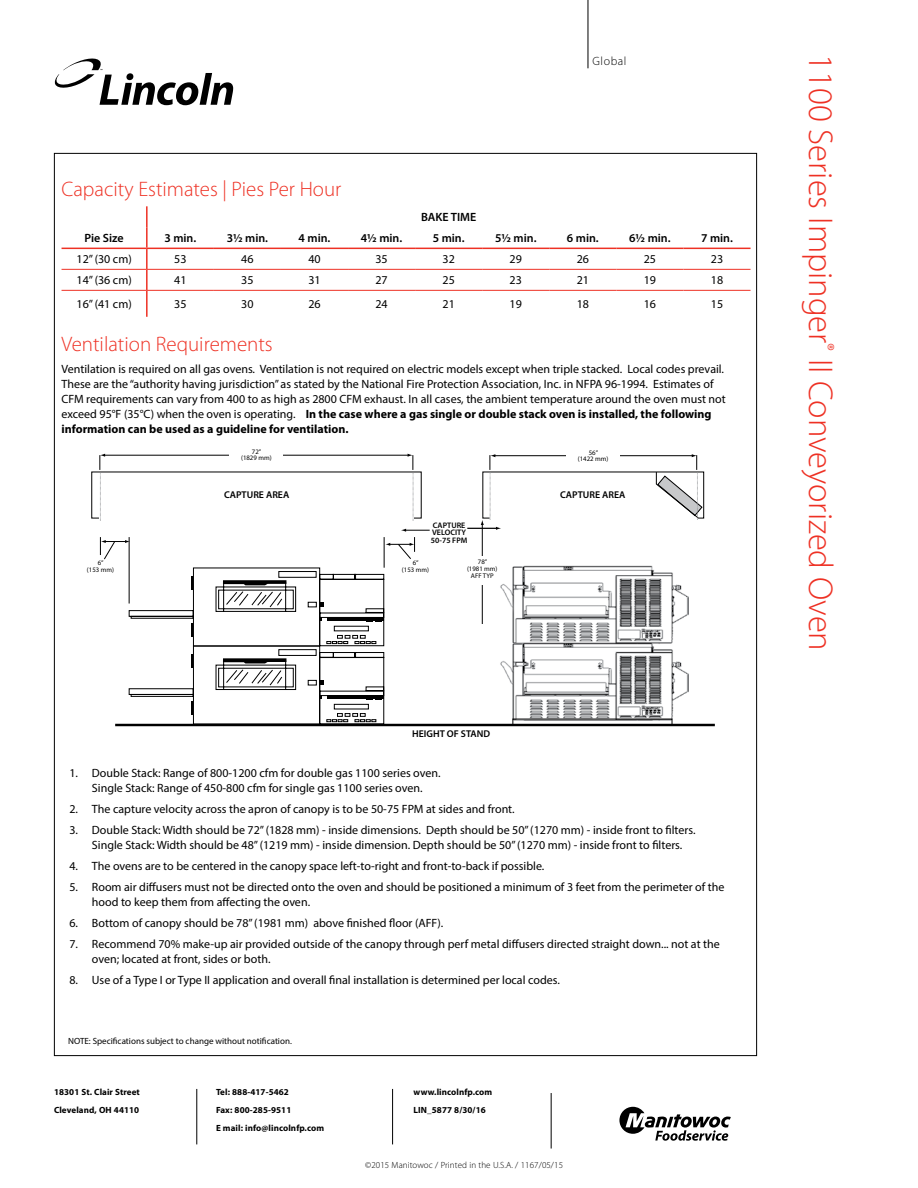
<style>
.page{position:relative;width:918px;height:1188px;background:#fff}
.page>*{position:absolute;margin:0;border:0;box-sizing:border-box;transform-origin:0 0}
.t1{font:300 34.5px "Myriad Pro";color:#ee3124}
.t2{font:300 21px "Myriad Pro";color:#ee3124}
.t3{font:12px/15px "Myriad Pro";color:#000}
.t4{font:600 12px "Myriad Pro";color:#000}
.t5{font:300 12px "Myriad Pro";letter-spacing:.05em;color:#000}
.t6{font:600 9.9px "Myriad Pro";color:#000}
.t7{font:700 9px/18px "Myriad Pro";letter-spacing:.01em;color:#000}
.t8{font:9px "Myriad Pro";color:#000}
.t9{font:300 9px "Myriad Pro";letter-spacing:.01em;color:#000}
.t10{font:600 7.95px/7.4px "Myriad Pro";color:#000}
.t11{font:6.75px/6.8px "Myriad Pro";color:#000;text-align:center}
.s1{font-weight:700}
</style>
<div class="page">
<svg style="left:619px;top:1107px;width:112px;height:34px"></svg>
<hr style="left:551px;top:1093px;width:1px;height:56px;background:#000">
<hr style="left:196px;top:1089px;width:1px;height:55px;background:#000">
<hr style="left:392px;top:1089px;width:1px;height:55px;background:#000">
<svg style="left:54px;top:58px;width:179px;height:47px"></svg>
<hr style="left:588px;top:0;width:1px;height:68px;background:#000">
<hr style="left:146px;top:206px;width:2px;height:21px;background:#ee3124">
<hr style="left:146px;top:227px;width:2px;height:21px;background:#ee3124">
<hr style="left:62px;top:248px;width:85px;height:1px;background:#ee3124">
<hr style="left:146px;top:249px;width:2px;height:20px;background:#ee3124">
<hr style="left:147px;top:248px;width:67px;height:1px;background:#ee3124">
<hr style="left:214px;top:248px;width:67px;height:1px;background:#ee3124">
<hr style="left:281px;top:248px;width:67px;height:1px;background:#ee3124">
<hr style="left:348px;top:248px;width:67px;height:1px;background:#ee3124">
<hr style="left:415px;top:248px;width:67px;height:1px;background:#ee3124">
<hr style="left:482px;top:248px;width:67px;height:1px;background:#ee3124">
<hr style="left:549px;top:248px;width:67px;height:1px;background:#ee3124">
<hr style="left:616px;top:248px;width:67px;height:1px;background:#ee3124">
<hr style="left:683px;top:248px;width:68px;height:1px;background:#ee3124">
<hr style="left:62px;top:269px;width:85px;height:1px;background:#ee3124">
<hr style="left:146px;top:270px;width:2px;height:20px;background:#ee3124">
<hr style="left:147px;top:269px;width:67px;height:1px;background:#ee3124">
<hr style="left:214px;top:269px;width:67px;height:1px;background:#ee3124">
<hr style="left:281px;top:269px;width:67px;height:1px;background:#ee3124">
<hr style="left:348px;top:269px;width:67px;height:1px;background:#ee3124">
<hr style="left:415px;top:269px;width:67px;height:1px;background:#ee3124">
<hr style="left:482px;top:269px;width:67px;height:1px;background:#ee3124">
<hr style="left:549px;top:269px;width:67px;height:1px;background:#ee3124">
<hr style="left:616px;top:269px;width:67px;height:1px;background:#ee3124">
<hr style="left:683px;top:269px;width:68px;height:1px;background:#ee3124">
<hr style="left:62px;top:290px;width:85px;height:1px;background:#ee3124">
<hr style="left:146px;top:291px;width:2px;height:26px;background:#ee3124">
<hr style="left:147px;top:290px;width:67px;height:1px;background:#ee3124">
<hr style="left:214px;top:290px;width:67px;height:1px;background:#ee3124">
<hr style="left:281px;top:290px;width:67px;height:1px;background:#ee3124">
<hr style="left:348px;top:290px;width:67px;height:1px;background:#ee3124">
<hr style="left:415px;top:290px;width:67px;height:1px;background:#ee3124">
<hr style="left:482px;top:290px;width:67px;height:1px;background:#ee3124">
<hr style="left:549px;top:290px;width:67px;height:1px;background:#ee3124">
<hr style="left:616px;top:290px;width:67px;height:1px;background:#ee3124">
<hr style="left:683px;top:290px;width:68px;height:1px;background:#ee3124">
<hr style="left:129px;top:537px;width:1px;height:67px;background:#000">
<hr style="left:384px;top:537px;width:1px;height:31px;background:#000">
<svg style="left:128px;top:567px;width:257px;height:157px"></svg>
<img style="left:497px;top:565px;width:192px;height:159px">
<hr style="left:482px;top:524px;width:1px;height:133px;background:#000">
<svg style="left:91px;top:454px;width:614px;height:101px"></svg>
<div style="left:478px;top:556px;width:9px;height:29px;background:#fff"></div>
<hr style="left:115px;top:724px;width:600px;height:2px;background:#000">
<div style="left:513px;top:719px;width:159px;height:6px;border:1px solid #000"></div>
<div style="left:477px;top:624px;width:12px;height:41px;background:#fff"></div>
<h2 class="t2" style="left:62px;top:176px;width:281px">Capacity Estimates | Pies Per Hour</h2>
<p class="t4" style="left:421px;top:210px;width:57px">BAKE TIME</p>
<p class="t5" style="left:592px;top:54px;width:36px">Global</p>
<p class="t4" style="left:85px;top:231px;width:41px">Pie Size</p>
<p class="t4" style="left:164px;top:231px;width:33px">3 min.</p>
<p class="t4" style="left:227px;top:231px;width:43px">3½ min.</p>
<p class="t4" style="left:299px;top:231px;width:33px">4 min.</p>
<p class="t4" style="left:361px;top:231px;width:43px">4½ min.</p>
<p class="t4" style="left:433px;top:231px;width:33px">5 min.</p>
<p class="t4" style="left:495px;top:231px;width:43px">5½ min.</p>
<p class="t4" style="left:567px;top:231px;width:33px">6 min.</p>
<p class="t4" style="left:629px;top:231px;width:43px">6½ min.</p>
<p class="t4" style="left:701px;top:231px;width:33px">7 min.</p>
<p class="t3" style="left:77px;top:252px;width:57px">12” (30 cm)</p>
<p class="t3" style="left:174px;top:252px;width:14px">53</p>
<p class="t3" style="left:241px;top:252px;width:14px">46</p>
<p class="t3" style="left:308px;top:252px;width:14px">40</p>
<p class="t3" style="left:375px;top:252px;width:14px">35</p>
<p class="t3" style="left:443px;top:252px;width:14px">32</p>
<p class="t3" style="left:510px;top:252px;width:14px">29</p>
<p class="t3" style="left:577px;top:252px;width:14px">26</p>
<p class="t3" style="left:644px;top:252px;width:14px">25</p>
<p class="t3" style="left:711px;top:252px;width:14px">23</p>
<p class="t3" style="left:77px;top:273px;width:57px">14” (36 cm)</p>
<p class="t3" style="left:174px;top:273px;width:14px">41</p>
<p class="t3" style="left:241px;top:273px;width:14px">35</p>
<p class="t3" style="left:308px;top:273px;width:14px">31</p>
<p class="t3" style="left:375px;top:273px;width:14px">27</p>
<p class="t3" style="left:443px;top:273px;width:14px">25</p>
<p class="t3" style="left:510px;top:273px;width:14px">23</p>
<p class="t3" style="left:577px;top:273px;width:14px">21</p>
<p class="t3" style="left:644px;top:273px;width:14px">19</p>
<p class="t3" style="left:711px;top:273px;width:14px">18</p>
<p class="t3" style="left:77px;top:296px;width:57px">16” (41 cm)</p>
<p class="t3" style="left:174px;top:296px;width:14px">35</p>
<p class="t3" style="left:241px;top:296px;width:14px">30</p>
<p class="t3" style="left:308px;top:296px;width:14px">26</p>
<p class="t3" style="left:375px;top:296px;width:14px">24</p>
<p class="t3" style="left:443px;top:296px;width:14px">21</p>
<p class="t3" style="left:510px;top:296px;width:14px">19</p>
<p class="t3" style="left:577px;top:296px;width:14px">18</p>
<p class="t3" style="left:644px;top:296px;width:14px">16</p>
<p class="t3" style="left:711px;top:296px;width:14px">15</p>
<h2 class="t2" style="left:62px;top:332px;width:213px">Ventilation Requirements</h2>
<p class="t3" style="left:62px;top:361px;width:666px">Ventilation is required on all gas ovens. Ventilation is not required on electric models except when triple stacked. Local codes prevail.<br>These are the “authority having jurisdiction” as stated by the National Fire Protection Association, Inc. in NFPA 96-1994. Estimates of CFM requirements can vary from 400 to as high as 2800 CFM exhaust. In all cases, the ambient temperature around the oven must not exceed 95°F (35°C) when the oven is operating. <span class="s1">In the case where a gas single or double stack oven is installed, the following information can be used as a guideline for ventilation.</span></p>
<p class="t11" style="left:87px;top:559px;width:29px">6”<br>(153 mm)</p>
<p class="t11" style="left:241px;top:449px;width:32px;line-height:6.1px">72”<br>(1829 mm)</p>
<p class="t6" style="left:224px;top:488px;width:67px">CAPTURE AREA</p>
<p class="t10" style="left:431px;top:521px;width:38px">CAPTURE<br>VELOCITY<br>50-75 FPM</p>
<p class="t11" style="left:402px;top:559px;width:29px">6”<br>(153 mm)</p>
<p class="t11" style="left:467px;top:558px;width:32px">78”<br>(1981 mm)<br>AFF TYP</p>
<p class="t6" style="left:412px;top:728px;width:79px">HEIGHT OF STAND</p>
<p class="t11" style="left:578px;top:449px;width:32px;line-height:6.1px">56”<br>(1422 mm)</p>
<p class="t6" style="left:560px;top:488px;width:67px">CAPTURE AREA</p>
<p class="t3" style="left:69px;top:766px;width:373px;text-align:center">1. Double Stack: Range of 800-1200 cfm for double gas 1100 series oven.<br>Single Stack: Range of 450-800 cfm for single gas 1100 series oven.</p>
<p class="t3" style="left:69px;top:802px;width:447px">2. The capture velocity across the apron of canopy is to be 50-75 FPM at sides and front.</p>
<p class="t3" style="left:92px;top:823px;width:605px;text-indent:-23px">3. Double Stack: Width should be 72” (1828 mm) - inside dimensions. Depth should be 50” (1270 mm) - inside front to filters.<br>Single Stack: Width should be 48” (1219 mm) - inside dimension. Depth should be 50” (1270 mm) - inside front to filters.</p>
<p class="t3" style="left:69px;top:859px;width:477px">4. The ovens are to be centered in the canopy space left-to-right and front-to-back if possible.</p>
<p class="t3" style="left:92px;top:880px;width:634px;text-indent:-23px">5. Room air diffusers must not be directed onto the oven and should be positioned a minimum of 3 feet from the perimeter of the hood to keep them from affecting the oven.</p>
<p class="t3" style="left:69px;top:916px;width:375px">6. Bottom of canopy should be 78” (1981 mm) above finished floor (AFF).</p>
<p class="t3" style="left:92px;top:937px;width:629px;text-indent:-23px">7. Recommend 70% make-up air provided outside of the canopy through perf metal diffusers directed straight down... not at the oven; located at front, sides or both.</p>
<p class="t3" style="left:69px;top:973px;width:492px">8. Use of a Type I or Type II application and overall final installation is determined per local codes.</p>
<p class="t8" style="left:68px;top:1035px;width:225px">NOTE: Specifications subject to change without notification.</p>
<p class="t7" style="left:54px;top:1083px;width:87px">18301 St. Clair Street<br>Cleveland, OH 44110</p>
<p class="t7" style="left:216px;top:1083px;width:110px">Tel: 888-417-5462<br>Fax: 800-285-9511<br>E mail: info@lincolnfp.com</p>
<p class="t7" style="left:414px;top:1083px;width:80px">www.lincolnfp.com<br>LIN_5877 8/30/16</p>
<p class="t9" style="left:365px;top:1159px;width:199px">©2015 Manitowoc / Printed in the U.S.A. / 1167/05/15</p>
<h1 class="t1" style="left:841px;top:54px;width:598px;rotate:90deg">1100 Series Impinger<sup>®</sup> II Conveyorized Oven</h1>
</div>
